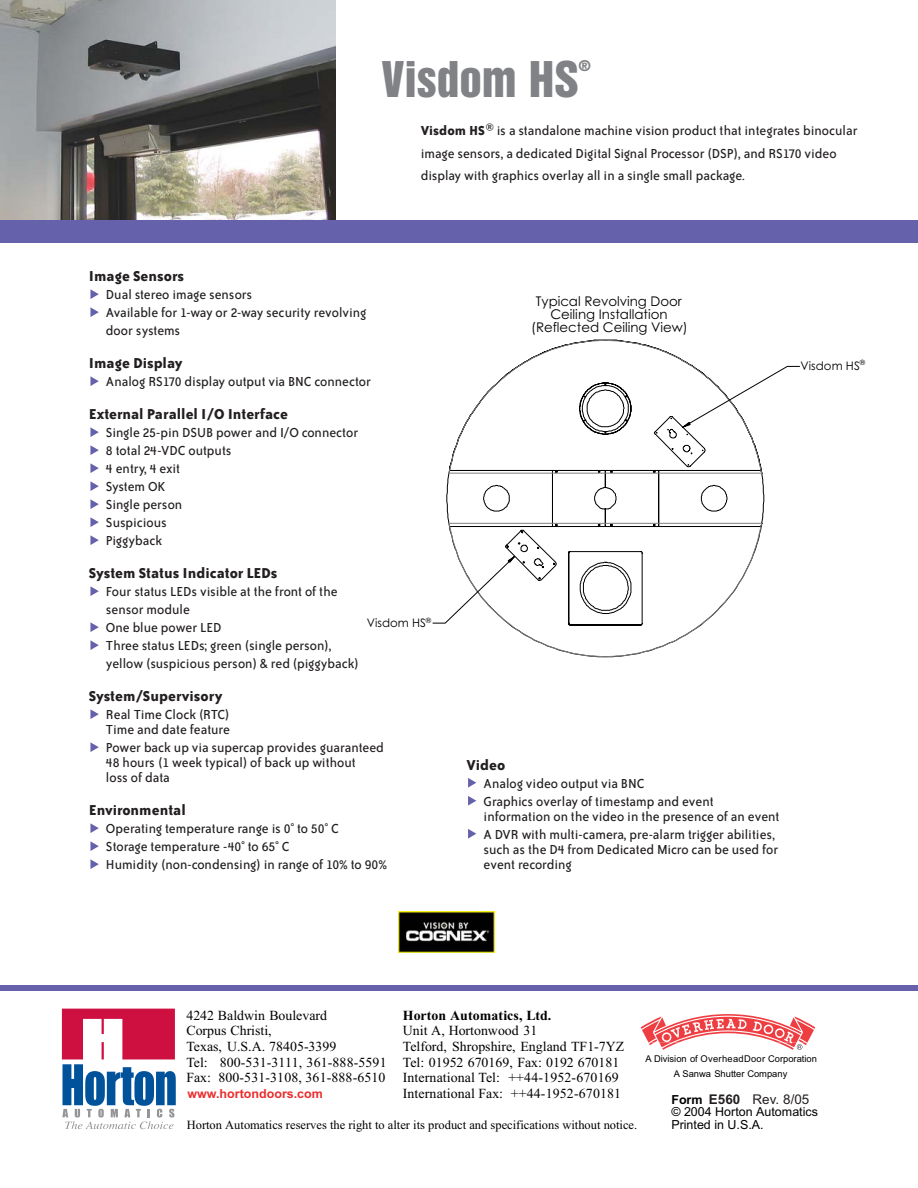
<style>
.page{position:relative;width:918px;height:1188px;background:#fff}
.page>*{position:absolute;margin:0;border:0;box-sizing:border-box;transform-origin:0 0}
.t1{font:45px "Helvetica Inserat";color:#808285}
.t2{font:700 16.5px "Bailey Sans ITC";color:#231f20}
.t3{font:15px/18px "Bailey Sans ITC";color:#231f20}
.t4{font:13.95px/15.8px "Times New Roman";color:#000}
.t5{font:700 13.95px "Times New Roman";letter-spacing:.01em;color:#000}
.t6{font:13.5px "Helvetica Inserat";color:#808285}
.t7{font:13.35px/13.4px "Century Gothic";color:#000;text-align:center}
.t8{font:13.35px "Arial";color:#231f20}
.t9{font:12.45px "Times New Roman";color:#000}
.t10{font:12.45px/12.5px "Arial";color:#000}
.t11{font:700 12.45px "Arial";color:#eb2d2e}
.t12{font:700 12.45px "Arial";color:#000}
.t13{font:11.7px "Century Gothic";letter-spacing:.005em;color:#000}
.t14{font:9.3px "Arial";color:#000}
.s1{font-weight:700}
.s2{font-weight:700;font-size:33px}
</style>
<div class="page">
<img style="left:0;top:0;width:336px;height:220px">
<div style="left:0;top:220px;width:918px;height:23px;background:#6661ab"></div>
<div style="left:0;top:986px;width:918px;height:5px;background:#6661ab"></div>
<svg style="left:62px;top:1009px;width:114px;height:120px"></svg>
<svg style="left:640px;top:1014px;width:176px;height:36px"></svg>
<svg style="left:90px;top:859px;width:9px;height:10px"></svg>
<svg style="left:90px;top:841px;width:9px;height:10px"></svg>
<svg style="left:90px;top:823px;width:9px;height:10px"></svg>
<svg style="left:90px;top:742px;width:9px;height:10px"></svg>
<svg style="left:90px;top:709px;width:9px;height:10px"></svg>
<svg style="left:90px;top:640px;width:9px;height:10px"></svg>
<svg style="left:90px;top:622px;width:9px;height:10px"></svg>
<svg style="left:90px;top:586px;width:9px;height:10px"></svg>
<svg style="left:90px;top:535px;width:9px;height:10px"></svg>
<svg style="left:90px;top:517px;width:9px;height:10px"></svg>
<svg style="left:90px;top:499px;width:9px;height:10px"></svg>
<svg style="left:90px;top:481px;width:9px;height:10px"></svg>
<svg style="left:90px;top:463px;width:9px;height:10px"></svg>
<svg style="left:90px;top:445px;width:9px;height:10px"></svg>
<svg style="left:90px;top:427px;width:9px;height:10px"></svg>
<svg style="left:90px;top:376px;width:9px;height:10px"></svg>
<svg style="left:90px;top:307px;width:9px;height:10px"></svg>
<svg style="left:90px;top:289px;width:9px;height:10px"></svg>
<svg style="left:468px;top:829px;width:8px;height:10px"></svg>
<svg style="left:468px;top:796px;width:8px;height:10px"></svg>
<svg style="left:468px;top:778px;width:8px;height:10px"></svg>
<svg style="left:448px;top:340px;width:314px;height:317px"></svg>
<svg style="left:682px;top:366px;width:118px;height:62px"></svg>
<svg style="left:432px;top:556px;width:83px;height:68px"></svg>
<img style="left:399px;top:911px;width:96px;height:42px">
<p class="t6" style="left:579px;top:60px;width:13px">®</p>
<h1 class="t1" style="left:382px;top:61px;width:199px">Visdom HS</h1>
<p class="t3" style="left:421px;top:121px;width:438px;line-height:22.5px"><span class="s1">Visdom HS</span><span class="s2">®</span> is a standalone machine vision product that integrates binocular image sensors, a dedicated Digital Signal Processor (DSP), and RS170 video display with graphics overlay all in a single small package.</p>
<p class="t2" style="left:89px;top:269px;width:97px">Image Sensors</p>
<p class="t3" style="left:106px;top:286px;width:262px">Dual stereo image sensors<br>Available for 1-way or 2-way security revolving door systems</p>
<p class="t2" style="left:89px;top:356px;width:95px">Image Display</p>
<p class="t3" style="left:106px;top:373px;width:267px">Analog RS170 display output via BNC connector</p>
<p class="t2" style="left:89px;top:407px;width:201px">External Parallel I/O Interface</p>
<p class="t3" style="left:106px;top:424px;width:254px">Single 25-pin DSUB power and I/O connector<br>8 total 24-VDC outputs<br>4 entry, 4 exit<br>System OK<br>Single person<br>Suspicious<br>Piggyback</p>
<p class="t2" style="left:89px;top:566px;width:190px">System Status Indicator LEDs</p>
<p class="t3" style="left:106px;top:583px;width:254px">Four status LEDs visible at the front of the sensor module<br>One blue power LED<br>Three status LEDs; green (single person), yellow (suspicious person) &amp; red (piggyback)</p>
<p class="t2" style="left:89px;top:689px;width:135px">System/Supervisory</p>
<p class="t3" style="left:106px;top:708px;width:126px;line-height:15px">Real Time Clock (RTC)<br>Time and date feature</p>
<p class="t3" style="left:106px;top:741px;width:279px;line-height:15px">Power back up via supercap provides guaranteed<br>48 hours (1 week typical) of back up without<br>loss of data</p>
<p class="t2" style="left:89px;top:803px;width:98px">Environmental</p>
<p class="t3" style="left:106px;top:820px;width:283px">Operating temperature range is 0° to 50° C<br>Storage temperature -40° to 65° C<br>Humidity (non-condensing) in range of 10% to 90%</p>
<p class="t13" style="left:367px;top:618px;width:66px">Visdom HS<sup>®</sup></p>
<p class="t7" style="left:531px;top:295px;width:158px">Typical Revolving Door<br>Ceiling Installation (Reflected Ceiling View)</p>
<p class="t13" style="left:801px;top:361px;width:66px">Visdom HS<sup>®</sup></p>
<p class="t2" style="left:467px;top:758px;width:40px">Video</p>
<p class="t3" style="left:484px;top:775px;width:232px">Analog video output via BNC<br>Graphics overlay of timestamp and event</p>
<p class="t3" style="left:484px;top:808px;width:297px">information on the video in the presence of an event<br>A DVR with multi-camera, pre-alarm trigger abilities,</p>
<p class="t3" style="left:484px;top:842px;width:296px;line-height:15px">such as the D4 from Dedicated Micro can be used for event recording</p>
<p class="t4" style="left:186px;top:1008px;width:202px">4242 Baldwin Boulevard<br>Corpus Christi,<br>Texas, U.S.A. 78405-3399<br>Tel: 800-531-3111, 361-888-5591<br>Fax: 800-531-3108, 361-888-6510</p>
<p class="t11" style="left:187px;top:1089px;width:137px">www.hortondoors.com</p>
<p class="t5" style="left:403px;top:1010px;width:150px">Horton Automatics, Ltd.</p>
<p class="t4" style="left:403px;top:1024px;width:223px">Unit A, Hortonwood 31<br>Telford, Shropshire, England TF1-7YZ Tel: 01952 670169, Fax: 0192 670181<br>International Tel: ++44-1952-670169<br>International Fax: ++44-1952-670181</p>
<p class="t9" style="left:187px;top:1121px;width:452px">Horton Automatics reserves the right to alter its product and specifications without notice.</p>
<p class="t14" style="left:645px;top:1056px;width:173px">A Division of OverheadDoor Corporation</p>
<p class="t12" style="left:671px;top:1095px;width:33px">Form</p>
<p class="t10" style="left:671px;top:1107px;width:148px">© 2004 Horton Automatics<br>Printed in U.S.A.</p>
<p class="t14" style="left:674px;top:1070px;width:115px">A Sanwa Shutter Company</p>
<p class="t8" style="left:709px;top:1094px;width:102px"><span class="s1">E560</span> Rev. 8/05</p>
</div>
